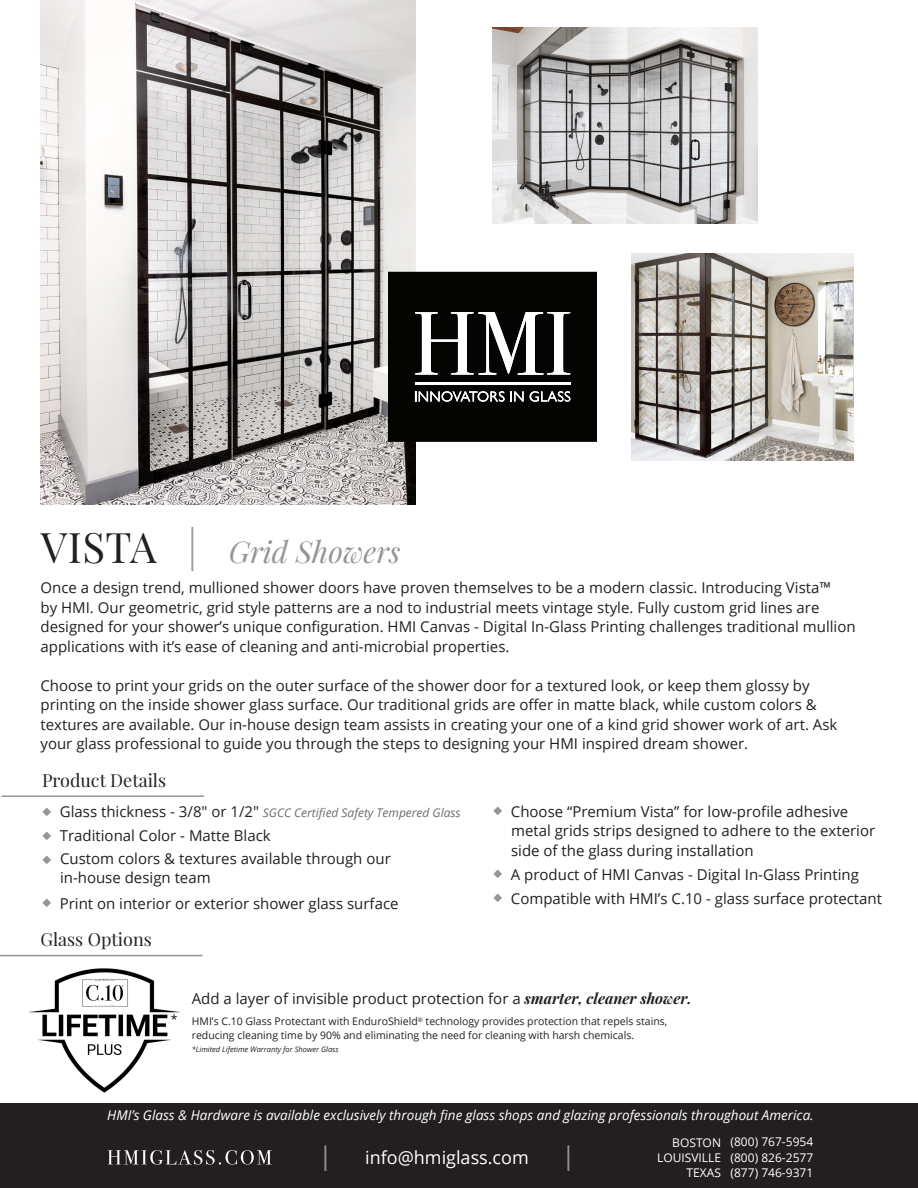
<style>
.page{position:relative;width:918px;height:1188px;background:#fff}
.page>*{position:absolute;margin:0;border:0;box-sizing:border-box;transform-origin:0 0}
.t1{font:italic 30px "Playfair Display";color:#939598}
.t2{font:25.5px "Open Sans";color:#939598}
.t3{font:18px "Playfair Display";color:#231f20}
.t4{font:18px "Open Sans";color:#fff}
.t5{font:15px/19.5px "Open Sans";color:#231f20}
.t6{font:italic 13.5px "Open Sans";color:#fff}
.t7{font:12px "Open Sans";color:#fff}
.t8{font:italic 12px "Open Sans";color:#6c6d70}
.t9{font:10.5px/13.5px "Open Sans";color:#231f20}
.t10{font:italic 7.5px "Open Sans";color:#231f20}
.s1{font-style:normal;font-size:42px;color:#231f20}
.s2{font-style:normal;font-size:42px}
.s3{color:#939598}
.s4{font-style:normal;font-size:15px;color:#231f20}
.s5{font-family:"Playfair Display";font-weight:700;font-style:italic}
</style>
<div class="page">
<hr style="left:2px;top:795px;width:202px;height:2px;background:#939598">
<hr style="left:0;top:955px;width:202px;height:1px;background:#939598">
<img style="left:493px;top:27px;width:265px;height:196px">
<img style="left:40px;top:0;width:375px;height:505px">
<img style="left:632px;top:254px;width:222px;height:207px">
<svg style="left:389px;top:272px;width:207px;height:170px;background:#222221"></svg>
<hr style="left:415px;top:382px;width:155px;height:3px;background:#fff">
<div style="left:0;top:1103px;width:918px;height:85px;background:#231f20"></div>
<img style="left:28px;top:968px;width:153px;height:125px">
<svg style="left:108px;top:1150px;width:164px;height:15px"></svg>
<p class="t1" style="left:41px;top:531px;width:361px"><span class="s1">VISTA</span> <span class="s2">|</span> Grid Showers</p>
<p class="t5" style="left:40px;top:578px;width:792px">Once a design trend, mullioned shower doors have proven themselves to be a modern classic. Introducing Vista™</p>
<p class="t5" style="left:40px;top:597px;width:780px">by HMI. Our geometric, grid style patterns are a nod to industrial meets vintage style. Fully custom grid lines are</p>
<p class="t5" style="left:40px;top:617px;width:817px">designed for your shower’s unique configuration. HMI Canvas - Digital In-Glass Printing challenges traditional mullion applications with it’s ease of cleaning and anti-microbial properties.</p>
<p class="t5" style="left:40px;top:675px;width:771px">Choose to print your grids on the outer surface of the shower door for a textured look, or keep them glossy by</p>
<p class="t5" style="left:40px;top:695px;width:778px">printing on the inside shower glass surface. Our traditional grids are offer in matte black, while custom colors &amp;</p>
<p class="t5" style="left:40px;top:714px;width:798px">textures are available. Our in-house design team assists in creating your one of a kind grid shower work of art. Ask</p>
<p class="t5" style="left:40px;top:734px;width:709px">your glass professional to guide you through the steps to designing your HMI inspired dream shower.</p>
<p class="t3" style="left:42px;top:769px;width:126px">Product Details</p>
<p class="t8" style="left:42px;top:805px;width:420px"><span class="s3">◆</span> <span class="s4">Glass thickness - 3/8″ or 1/2″</span> SGCC Certified Safety Tempered Glass</p>
<p class="t5" style="left:42px;top:826px;width:230px"><span class="s3">◆</span> Traditional Color - Matte Black</p>
<p class="t5" style="left:42px;top:848px;width:350px"><span class="s3">◆</span> Custom colors &amp; textures available through our</p>
<p class="t5" style="left:60px;top:868px;width:152px">in-house design team</p>
<p class="t5" style="left:42px;top:893px;width:358px"><span class="s3">◆</span> Print on interior or exterior shower glass surface</p>
<p class="t5" style="left:493px;top:801px;width:357px"><span class="s3">◆</span> Choose “Premium Vista” for low-profile adhesive</p>
<p class="t5" style="left:511px;top:820px;width:366px">metal grids strips designed to adhere to the exterior side of the glass during installation</p>
<p class="t5" style="left:493px;top:864px;width:367px"><span class="s3">◆</span> A product of HMI Canvas - Digital In-Glass Printing</p>
<p class="t5" style="left:493px;top:888px;width:391px"><span class="s3">◆</span> Compatible with HMI’s C.10 - glass surface protectant</p>
<p class="t3" style="left:40px;top:928px;width:113px">Glass Options</p>
<p class="t5" style="left:192px;top:989px;width:501px">Add a layer of invisible product protection for a <span class="s5">smarter, cleaner shower.</span></p>
<p class="t9" style="left:192px;top:1014px;width:477px">HMI’s C.10 Glass Protectant with EnduroShield<sup>®</sup> technology provides protection that repels stains, reducing cleaning time by 90% and eliminating the need for cleaning with harsh chemicals.</p>
<p class="t10" style="left:192px;top:1044px;width:148px">*Limited Lifetime Warranty for Shower Glass</p>
<p class="t6" style="left:107px;top:1106px;width:708px">HMI’s Glass &amp; Hardware is available exclusively through fine glass shops and glazing professionals throughout America.</p>
<p class="t2" style="left:318px;top:1138px;width:16px">|</p>
<p class="t4" style="left:365px;top:1145px;width:165px">info@hmiglass.com</p>
<p class="t2" style="left:562px;top:1138px;width:16px">|</p>
<p class="t7" style="left:672px;top:1135px;width:50px">BOSTON</p>
<p class="t7" style="left:657px;top:1150px;width:65px">LOUISVILLE</p>
<p class="t7" style="left:687px;top:1165px;width:36px">TEXAS</p>
<p class="t7" style="left:731px;top:1134px;width:84px">(800) 767-5954</p>
<p class="t7" style="left:731px;top:1149px;width:84px">(800) 826-2577</p>
<p class="t7" style="left:731px;top:1164px;width:84px">(877) 746-9371</p>
</div>
